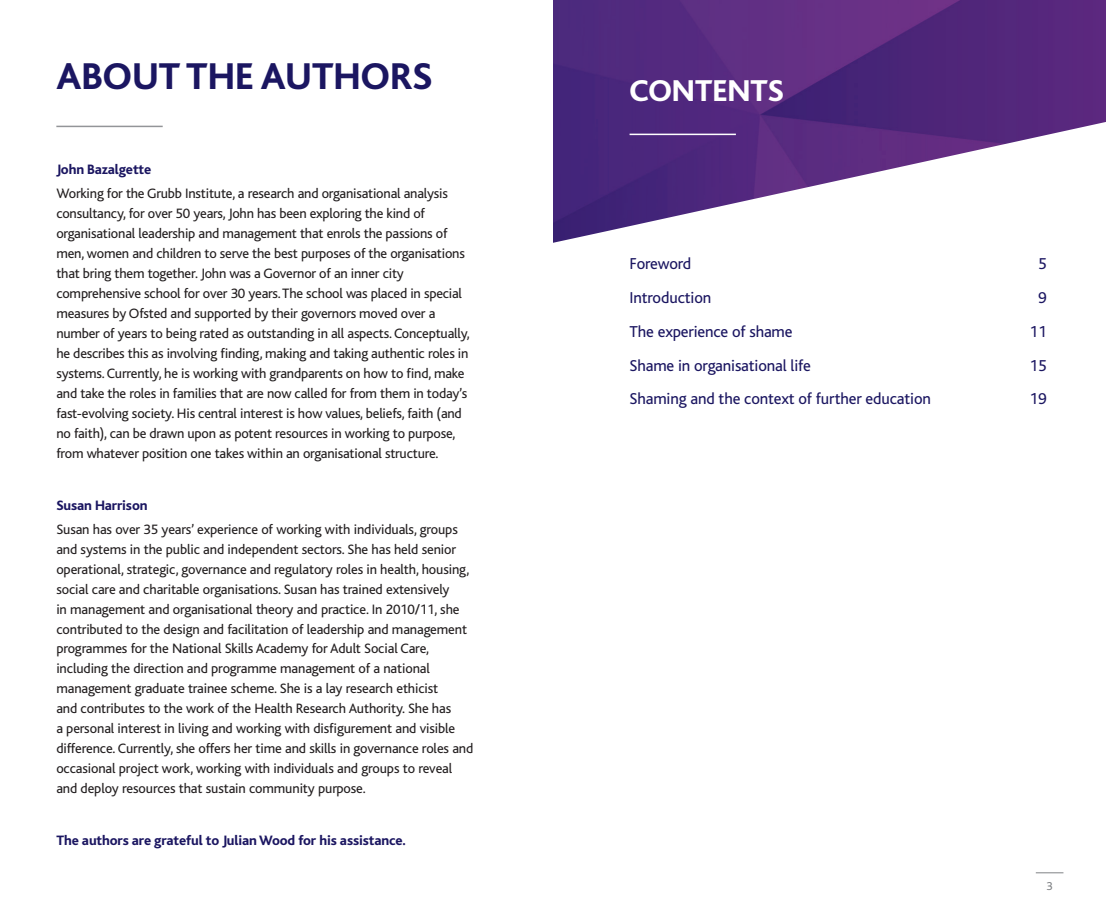
<style>
.page{position:relative;width:1106px;height:915px;background:#fff}
.page>*{position:absolute;margin:0;border:0;box-sizing:border-box;transform-origin:0 0}
.t1{font:800 39px "Bliss";color:#1b1661}
.t2{font:800 31.5px "Bliss";color:#fff}
.t3{font:16.5px "Bliss";letter-spacing:-.01em;color:#1b1661}
.t4{font:14.25px/20px "Bliss";letter-spacing:-.015em;color:#231f20}
.t5{font:800 14.25px "Bliss";letter-spacing:-.01em;color:#1b1661}
.t6{font:12px "Bliss";color:#808285}
</style>
<div class="page">
<svg style="left:1035px;top:872px;width:28px;height:1px"></svg>
<img style="left:553px;top:0;width:553px;height:243px">
<hr style="left:629px;top:134px;width:107px;height:1px;background:#fff">
<hr style="left:56px;top:126px;width:107px;height:1px;background:#939598">
<h1 class="t1" style="left:56px;top:56px;width:377px">ABOUT THE AUTHORS</h1>
<p class="t5" style="left:56px;top:162px;width:96px">John Bazalgette</p>
<p class="t4" style="left:56px;top:184px;width:415px">Working for the Grubb Institute, a research and organisational analysis consultancy, for over 50 years, John has been exploring the kind of organisational leadership and management that enrols the passions of men, women and children to serve the best purposes of the organisations that bring them together. John was a Governor of an inner city comprehensive school for over 30 years. The school was placed in special measures by Ofsted and supported by their governors moved over a number of years to being rated as outstanding in all aspects. Conceptually, he describes this as involving finding, making and taking authentic roles in systems. Currently, he is working with grandparents on how to find, make and take the roles in families that are now called for from them in today’s fast-evolving society. His central interest is how values, beliefs, faith (and no faith), can be drawn upon as potent resources in working to purpose, from whatever position one takes within an organisational structure.</p>
<p class="t5" style="left:56px;top:497px;width:93px">Susan Harrison</p>
<p class="t4" style="left:56px;top:519px;width:418px">Susan has over 35 years’ experience of working with individuals, groups and systems in the public and independent sectors. She has held senior operational, strategic, governance and regulatory roles in health, housing, social care and charitable organisations. Susan has trained extensively<br>in management and organisational theory and practice. In 2010/11, she contributed to the design and facilitation of leadership and management programmes for the National Skills Academy for Adult Social Care, including the direction and programme management of a national management graduate trainee scheme. She is a lay research ethicist<br>and contributes to the work of the Health Research Authority. She has<br>a personal interest in living and working with disfigurement and visible difference. Currently, she offers her time and skills in governance roles and occasional project work, working with individuals and groups to reveal and deploy resources that sustain community purpose.</p>
<p class="t5" style="left:56px;top:832px;width:351px">The authors are grateful to Julian Wood for his assistance.</p>
<h2 class="t2" style="left:629px;top:74px;width:156px">CONTENTS</h2>
<p class="t3" style="left:629px;top:255px;width:63px">Foreword</p>
<p class="t3" style="left:1038px;top:255px;width:10px">5</p>
<p class="t3" style="left:629px;top:289px;width:83px">Introduction</p>
<p class="t3" style="left:1038px;top:289px;width:10px">9</p>
<p class="t3" style="left:629px;top:323px;width:165px">The experience of shame</p>
<p class="t3" style="left:1029px;top:323px;width:19px">11</p>
<p class="t3" style="left:629px;top:356px;width:183px">Shame in organisational life</p>
<p class="t3" style="left:1029px;top:356px;width:19px">15</p>
<p class="t3" style="left:629px;top:390px;width:303px">Shaming and the context of further education</p>
<p class="t3" style="left:1029px;top:390px;width:19px">19</p>
<p class="t6" style="left:1046px;top:879px;width:8px">3</p>
</div>
